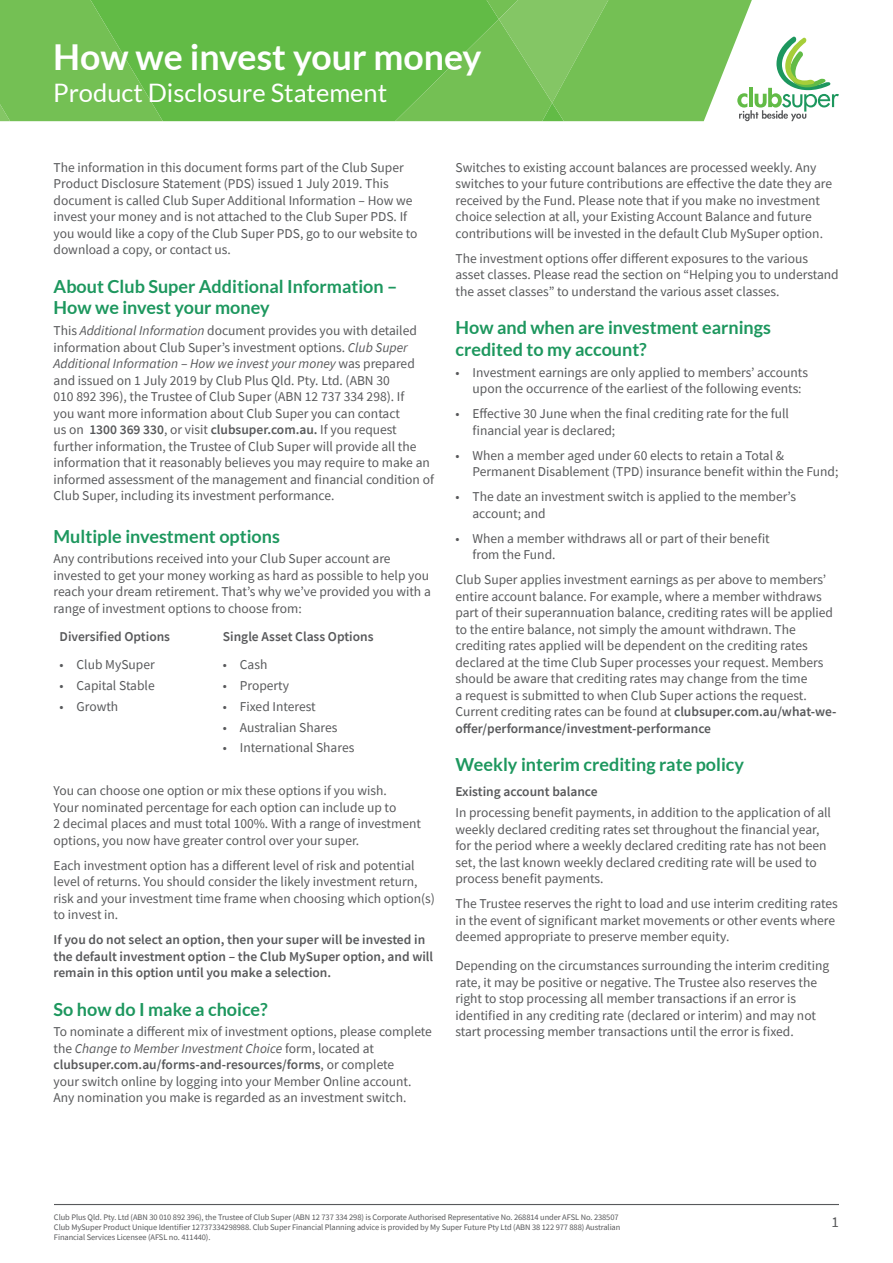
<style>
.page{position:relative;width:893px;height:1263px;background:#fff}
.page>*{position:absolute;margin:0;border:0;box-sizing:border-box;transform-origin:0 0}
.t1{font:700 35.7px "Lato";color:#fff}
.t2{font:25.5px "Lato";color:#fff}
.t3{font:700 18px/21.6px "Lato";color:#1d975e}
.t4{font:15px "Source Sans Pro";color:#58595b}
.t5{font:13.5px/16.5px "Source Sans Pro";color:#58595b}
.t6{font:600 13.5px/16.5px "Source Sans Pro";color:#58595b}
.t7{font:8.4px/10.1px "Source Sans Pro";letter-spacing:-.01em;color:#58595b}
.s1{font-style:italic}
.s2{font-weight:600}
</style>
<div class="page">
<div style="left:163px;top:0;width:232px;height:121px;background:#62bb46"></div>
<svg style="left:0;top:0;width:163px;height:121px;background:#70be51"></svg>
<hr style="left:54px;top:1204px;width:785px;height:1px;background:#58595b">
<svg style="left:395px;top:0;width:444px;height:121px"></svg>
<h1 class="t1" style="left:53px;top:37px;width:430px">How we invest your money</h1>
<h2 class="t2" style="left:53px;top:78px;width:336px">Product Disclosure Statement</h2>
<p class="t5" style="left:54px;top:159px;width:365px">The information in this document forms part of the Club Super Product Disclosure Statement (PDS) issued 1 July 2019. This document is called Club Super Additional Information – How we invest your money and is not attached to the Club Super PDS. If you would like a copy of the Club Super PDS, go to our website to download a copy, or contact us.</p>
<h3 class="t3" style="left:54px;top:275px;width:345px">About Club Super Additional Information –<br>How we invest your money</h3>
<p class="t5" style="left:54px;top:322px;width:382px">This <span class="s1">Additional Information</span> document provides you with detailed information about Club Super’s investment options. <span class="s1">Club Super Additional Information</span> – <span class="s1">How we invest your money</span> was prepared and issued on 1 July 2019 by Club Plus Qld. Pty. Ltd. (ABN 30<br>010 892 396), the Trustee of Club Super (ABN 12 737 334 298). If<br>you want more information about Club Super you can contact<br>us on <span class="s2">1300 369 330</span>, or visit <span class="s2">clubsuper.com.au.</span> If you request further information, the Trustee of Club Super will provide all the information that it reasonably believes you may require to make an informed assessment of the management and financial condition of Club Super, including its investment performance.</p>
<h3 class="t3" style="left:54px;top:525px;width:228px">Multiple investment options</h3>
<p class="t5" style="left:54px;top:551px;width:379px">Any contributions received into your Club Super account are invested to get your money working as hard as possible to help you reach your dream retirement. That’s why we’ve provided you with a range of investment options to choose from:</p>
<p class="t6" style="left:60px;top:628px;width:112px">Diversified Options</p>
<p class="t5" style="left:60px;top:656px;width:97px">• Club MySuper</p>
<p class="t5" style="left:60px;top:677px;width:97px">• Capital Stable</p>
<p class="t5" style="left:60px;top:698px;width:60px">• Growth</p>
<p class="t6" style="left:223px;top:628px;width:152px">Single Asset Class Options</p>
<p class="t5" style="left:223px;top:656px;width:46px">• Cash</p>
<p class="t5" style="left:223px;top:677px;width:68px">• Property</p>
<p class="t5" style="left:223px;top:698px;width:94px">• Fixed Interest</p>
<p class="t5" style="left:223px;top:719px;width:116px">• Australian Shares</p>
<p class="t5" style="left:223px;top:739px;width:133px">• International Shares</p>
<p class="t5" style="left:54px;top:782px;width:369px">You can choose one option or mix these options if you wish.<br>Your nominated percentage for each option can include up to<br>2 decimal places and must total 100%. With a range of investment options, you now have greater control over your super.</p>
<p class="t5" style="left:54px;top:857px;width:383px">Each investment option has a different level of risk and potential level of returns. You should consider the likely investment return, risk and your investment time frame when choosing which option(s) to invest in.</p>
<p class="t6" style="left:54px;top:931px;width:381px">If you do not select an option, then your super will be invested in the default investment option – the Club MySuper option, and will remain in this option until you make a selection.</p>
<h3 class="t3" style="left:54px;top:998px;width:216px">So how do I make a choice?</h3>
<p class="t5" style="left:54px;top:1023px;width:380px">To nominate a different mix of investment options, please complete the <span class="s1">Change to Member Investment Choice</span> form, located at <span class="s2">clubsuper.com.au/forms-and-resources/forms</span>, or complete<br>your switch online by logging into your Member Online account.<br>Any nomination you make is regarded as an investment switch.</p>
<p class="t5" style="left:455px;top:159px;width:378px">Switches to existing account balances are processed weekly. Any switches to your future contributions are effective the date they are received by the Fund. Please note that if you make no investment choice selection at all, your Existing Account Balance and future contributions will be invested in the default Club MySuper option.</p>
<p class="t5" style="left:455px;top:250px;width:385px">The investment options offer different exposures to the various asset classes. Please read the section on “Helping you to understand the asset classes” to understand the various asset classes.</p>
<h3 class="t3" style="left:455px;top:317px;width:317px">How and when are investment earnings credited to my account?</h3>
<p class="t5" style="left:472px;top:364px;width:337px;text-indent:-17px">• Investment earnings are only applied to members’ accounts upon the occurrence of the earliest of the following events:</p>
<p class="t5" style="left:472px;top:405px;width:318px;text-indent:-17px">• Effective 30 June when the final crediting rate for the full financial year is declared;</p>
<p class="t5" style="left:472px;top:447px;width:367px;text-indent:-17px">• When a member aged under 60 elects to retain a Total &amp;<br>Permanent Disablement (TPD) insurance benefit within the Fund;</p>
<p class="t5" style="left:472px;top:488px;width:325px;text-indent:-17px">• The date an investment switch is applied to the member’s account; and</p>
<p class="t5" style="left:472px;top:530px;width:299px;text-indent:-17px">• When a member withdraws all or part of their benefit from the Fund.</p>
<p class="t5" style="left:455px;top:571px;width:382px">Club Super applies investment earnings as per above to members’ entire account balance. For example, where a member withdraws part of their superannuation balance, crediting rates will be applied to the entire balance, not simply the amount withdrawn. The crediting rates applied will be dependent on the crediting rates declared at the time Club Super processes your request. Members should be aware that crediting rates may change from the time<br>a request is submitted to when Club Super actions the request.<br>Current crediting rates can be found at <span class="s2">clubsuper.com.au/what-we&shy;offer/performance/investment-performance</span></p>
<h3 class="t3" style="left:455px;top:754px;width:290px">Weekly interim crediting rate policy</h3>
<p class="t6" style="left:455px;top:783px;width:144px">Existing account balance</p>
<p class="t5" style="left:455px;top:804px;width:377px">In processing benefit payments, in addition to the application of all weekly declared crediting rates set throughout the financial year, for the period where a weekly declared crediting rate has not been set, the last known weekly declared crediting rate will be used to process benefit payments.</p>
<p class="t5" style="left:455px;top:895px;width:384px">The Trustee reserves the right to load and use interim crediting rates in the event of significant market movements or other events where deemed appropriate to preserve member equity.</p>
<p class="t5" style="left:455px;top:957px;width:375px">Depending on the circumstances surrounding the interim crediting rate, it may be positive or negative. The Trustee also reserves the right to stop processing all member transactions if an error is identified in any crediting rate (declared or interim) and may not start processing member transactions until the error is fixed.</p>
<p class="t7" style="left:54px;top:1212px;width:568px">Club Plus Qld. Pty. Ltd (ABN 30 010 892 396), the Trustee of Club Super (ABN 12 737 334 298) is Corporate Authorised Representative No. 268814 under AFSL No. 238507<br>Club MySuper Product Unique Identifier 12737334298988. Club Super Financial Planning advice is provided by My Super Future Pty Ltd (ABN 38 122 977 888) Australian<br>Financial Services Licensee (AFSL no. 411440).</p>
<p class="t4" style="left:831px;top:1212px;width:9px">1</p>
</div>
